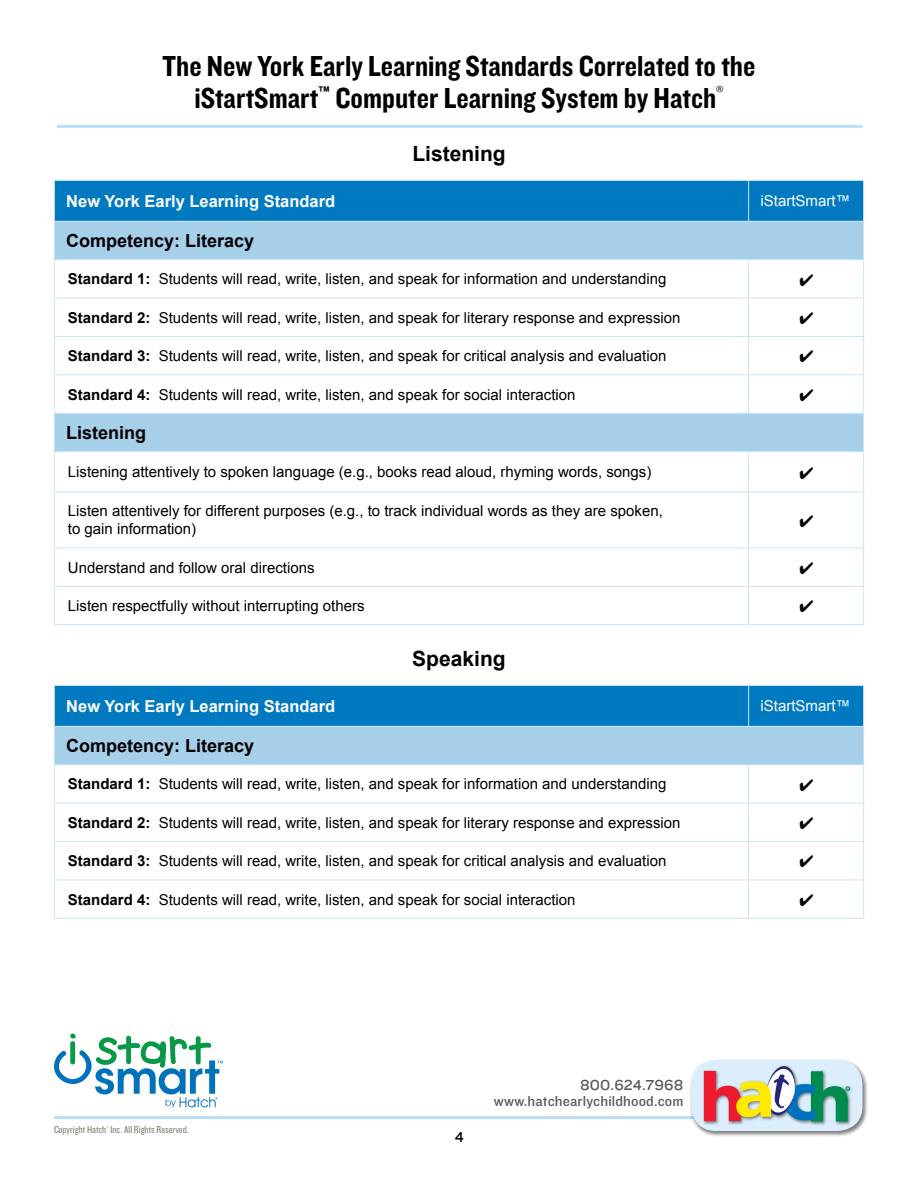
<style>
.page{position:relative;width:918px;height:1188px;background:#fff}
.page>*{position:absolute;margin:0;border:0;box-sizing:border-box;transform-origin:0 0}
.t1{font:30px/31.5px "Knockout 50 Welterweight";color:#000;text-align:center}
.t2{font:700 21px "Arial";color:#000}
.t3{font:700 18px "Arial";color:#000}
.t4{font:700 16.5px "Arial";color:#fff}
.t5{font:15px/18px "Arial";color:#000}
.t6{font:15px "Knockout 31 Junior Middlewt";letter-spacing:.01em;color:#58595b}
.t7{font:15px "Arial";color:#fff}
.t8{font:15px "Knockout 32 Junior Cruisewt";letter-spacing:.01em;color:#58595b}
.t9{font:15px "Knockout 32 Junior Cruisewt";color:#000}
.t10{font:10.5px "Knockout 29 Junior Ltweight";color:#828c78}
.s1{font-weight:700}
</style>
<div class="page">
<svg style="left:54px;top:1033px;width:169px;height:74px"></svg>
<hr style="left:54px;top:1116px;width:805px;height:3px;background:#b9e0f7">
<hr style="left:57px;top:125px;width:806px;height:3px;background:#b9e0f7">
<div style="left:690px;top:1059px;width:178px;height:78px;background:#000;opacity:.5"></div>
<div style="left:691px;top:1060px;width:171px;height:71px;background:#dceefb;border-radius:25px"></div>
<div style="left:702px;top:1065px;width:152px;height:61px;background:#000;opacity:.5"></div>
<svg style="left:704px;top:1066px;width:146px;height:56px"></svg>
<div style="left:55px;top:181px;width:808px;height:40px;background:#0079c1"></div>
<svg style="left:55px;top:222px;width:808px;height:229px"></svg>
<hr style="left:54px;top:181px;width:1px;height:40px;background:#cce4f3">
<hr style="left:748px;top:181px;width:1px;height:40px;background:#cce4f3">
<hr style="left:863px;top:181px;width:1px;height:40px;background:#cce4f3">
<hr style="left:54px;top:221px;width:695px;height:1px;background:#cce4f3">
<hr style="left:54px;top:222px;width:1px;height:37px;background:#cce4f3">
<hr style="left:749px;top:221px;width:115px;height:1px;background:#cce4f3">
<hr style="left:863px;top:222px;width:1px;height:37px;background:#cce4f3">
<hr style="left:54px;top:259px;width:695px;height:1px;background:#cce4f3">
<hr style="left:54px;top:260px;width:1px;height:38px;background:#cce4f3">
<hr style="left:749px;top:259px;width:115px;height:1px;background:#cce4f3">
<hr style="left:748px;top:260px;width:1px;height:38px;background:#cce4f3">
<hr style="left:863px;top:260px;width:1px;height:38px;background:#cce4f3">
<hr style="left:54px;top:298px;width:695px;height:1px;background:#cce4f3">
<hr style="left:54px;top:298px;width:1px;height:38px;background:#cce4f3">
<hr style="left:749px;top:298px;width:115px;height:1px;background:#cce4f3">
<hr style="left:748px;top:298px;width:1px;height:38px;background:#cce4f3">
<hr style="left:863px;top:298px;width:1px;height:38px;background:#cce4f3">
<hr style="left:54px;top:336px;width:695px;height:1px;background:#cce4f3">
<hr style="left:54px;top:337px;width:1px;height:37px;background:#cce4f3">
<hr style="left:749px;top:336px;width:115px;height:1px;background:#cce4f3">
<hr style="left:748px;top:337px;width:1px;height:37px;background:#cce4f3">
<hr style="left:863px;top:337px;width:1px;height:37px;background:#cce4f3">
<hr style="left:54px;top:374px;width:695px;height:1px;background:#cce4f3">
<hr style="left:54px;top:375px;width:1px;height:38px;background:#cce4f3">
<hr style="left:749px;top:374px;width:115px;height:1px;background:#cce4f3">
<hr style="left:748px;top:375px;width:1px;height:38px;background:#cce4f3">
<hr style="left:863px;top:375px;width:1px;height:38px;background:#cce4f3">
<hr style="left:54px;top:413px;width:695px;height:1px;background:#cce4f3">
<hr style="left:54px;top:414px;width:1px;height:37px;background:#cce4f3">
<hr style="left:749px;top:413px;width:115px;height:1px;background:#cce4f3">
<hr style="left:863px;top:414px;width:1px;height:37px;background:#cce4f3">
<hr style="left:54px;top:451px;width:695px;height:1px;background:#cce4f3">
<hr style="left:54px;top:452px;width:1px;height:40px;background:#cce4f3">
<hr style="left:749px;top:451px;width:115px;height:1px;background:#cce4f3">
<hr style="left:748px;top:452px;width:1px;height:40px;background:#cce4f3">
<hr style="left:863px;top:452px;width:1px;height:40px;background:#cce4f3">
<hr style="left:54px;top:492px;width:695px;height:1px;background:#cce4f3">
<hr style="left:54px;top:492px;width:1px;height:56px;background:#cce4f3">
<hr style="left:749px;top:492px;width:115px;height:1px;background:#cce4f3">
<hr style="left:748px;top:492px;width:1px;height:56px;background:#cce4f3">
<hr style="left:863px;top:492px;width:1px;height:56px;background:#cce4f3">
<hr style="left:54px;top:548px;width:695px;height:1px;background:#cce4f3">
<hr style="left:54px;top:548px;width:1px;height:38px;background:#cce4f3">
<hr style="left:749px;top:548px;width:115px;height:1px;background:#cce4f3">
<hr style="left:748px;top:548px;width:1px;height:38px;background:#cce4f3">
<hr style="left:863px;top:548px;width:1px;height:38px;background:#cce4f3">
<hr style="left:54px;top:586px;width:695px;height:1px;background:#cce4f3">
<hr style="left:54px;top:587px;width:1px;height:37px;background:#cce4f3">
<hr style="left:749px;top:586px;width:115px;height:1px;background:#cce4f3">
<hr style="left:748px;top:587px;width:1px;height:37px;background:#cce4f3">
<hr style="left:863px;top:587px;width:1px;height:37px;background:#cce4f3">
<hr style="left:54px;top:624px;width:695px;height:1px;background:#cce4f3">
<hr style="left:749px;top:624px;width:115px;height:1px;background:#cce4f3">
<hr style="left:54px;top:180px;width:695px;height:1px;background:#cce4f3">
<hr style="left:749px;top:180px;width:115px;height:1px;background:#cce4f3">
<div style="left:55px;top:686px;width:808px;height:40px;background:#0079c1"></div>
<div style="left:54px;top:726px;width:810px;height:39px;background:#a6d0e9"></div>
<hr style="left:54px;top:686px;width:1px;height:40px;background:#cce4f3">
<hr style="left:748px;top:686px;width:1px;height:40px;background:#cce4f3">
<hr style="left:863px;top:686px;width:1px;height:40px;background:#cce4f3">
<hr style="left:54px;top:726px;width:695px;height:1px;background:#cce4f3">
<hr style="left:54px;top:727px;width:1px;height:37px;background:#cce4f3">
<hr style="left:749px;top:726px;width:115px;height:1px;background:#cce4f3">
<hr style="left:863px;top:727px;width:1px;height:37px;background:#cce4f3">
<hr style="left:54px;top:764px;width:695px;height:1px;background:#cce4f3">
<hr style="left:54px;top:765px;width:1px;height:38px;background:#cce4f3">
<hr style="left:749px;top:764px;width:115px;height:1px;background:#cce4f3">
<hr style="left:748px;top:765px;width:1px;height:38px;background:#cce4f3">
<hr style="left:863px;top:765px;width:1px;height:38px;background:#cce4f3">
<hr style="left:54px;top:803px;width:695px;height:1px;background:#cce4f3">
<hr style="left:54px;top:804px;width:1px;height:37px;background:#cce4f3">
<hr style="left:749px;top:803px;width:115px;height:1px;background:#cce4f3">
<hr style="left:748px;top:804px;width:1px;height:37px;background:#cce4f3">
<hr style="left:863px;top:804px;width:1px;height:37px;background:#cce4f3">
<hr style="left:54px;top:841px;width:695px;height:1px;background:#cce4f3">
<hr style="left:54px;top:842px;width:1px;height:38px;background:#cce4f3">
<hr style="left:749px;top:841px;width:115px;height:1px;background:#cce4f3">
<hr style="left:748px;top:842px;width:1px;height:38px;background:#cce4f3">
<hr style="left:863px;top:842px;width:1px;height:38px;background:#cce4f3">
<hr style="left:54px;top:880px;width:695px;height:1px;background:#cce4f3">
<hr style="left:54px;top:880px;width:1px;height:38px;background:#cce4f3">
<hr style="left:749px;top:880px;width:115px;height:1px;background:#cce4f3">
<hr style="left:748px;top:880px;width:1px;height:38px;background:#cce4f3">
<hr style="left:863px;top:880px;width:1px;height:38px;background:#cce4f3">
<hr style="left:54px;top:918px;width:695px;height:1px;background:#cce4f3">
<hr style="left:749px;top:918px;width:115px;height:1px;background:#cce4f3">
<hr style="left:54px;top:685px;width:695px;height:1px;background:#cce4f3">
<hr style="left:749px;top:685px;width:115px;height:1px;background:#cce4f3">
<svg style="left:800px;top:274px;width:13px;height:12px"></svg>
<svg style="left:800px;top:312px;width:13px;height:12px"></svg>
<svg style="left:800px;top:351px;width:13px;height:12px"></svg>
<svg style="left:800px;top:389px;width:13px;height:12px"></svg>
<h1 class="t1" style="left:163px;top:50px;width:594px">The New York Early Learning Standards Correlated to the iStartSmart<sup>™</sup> Computer Learning System by Hatch<sup>®</sup></h1>
<h2 class="t2" style="left:412px;top:140px;width:95px">Listening</h2>
<p class="t4" style="left:66px;top:190px;width:270px">New York Early Learning Standard</p>
<p class="t7" style="left:761px;top:191px;width:92px">iStartSmart™</p>
<p class="t3" style="left:66px;top:229px;width:190px">Competency: Literacy</p>
<p class="t5" style="left:68px;top:270px;width:600px"><span class="s1">Standard 1:</span> Students will read, write, listen, and speak for information and understanding</p>
<p class="t5" style="left:68px;top:309px;width:614px"><span class="s1">Standard 2:</span> Students will read, write, listen, and speak for literary response and expression</p>
<p class="t5" style="left:68px;top:347px;width:600px"><span class="s1">Standard 3:</span> Students will read, write, listen, and speak for critical analysis and evaluation</p>
<p class="t5" style="left:68px;top:385px;width:509px"><span class="s1">Standard 4:</span> Students will read, write, listen, and speak for social interaction</p>
<p class="t3" style="left:66px;top:421px;width:82px">Listening</p>
<p class="t5" style="left:68px;top:463px;width:585px">Listening attentively to spoken language (e.g., books read aloud, rhyming words, songs)</p>
<p class="t5" style="left:68px;top:502px;width:597px">Listen attentively for different purposes (e.g., to track individual words as they are spoken, to gain information)</p>
<p class="t5" style="left:68px;top:558px;width:248px">Understand and follow oral directions</p>
<p class="t5" style="left:68px;top:597px;width:298px">Listen respectfully without interrupting others</p>
<h2 class="t2" style="left:412px;top:645px;width:95px">Speaking</h2>
<p class="t4" style="left:66px;top:695px;width:270px">New York Early Learning Standard</p>
<p class="t7" style="left:761px;top:696px;width:92px">iStartSmart™</p>
<p class="t3" style="left:66px;top:734px;width:190px">Competency: Literacy</p>
<p class="t5" style="left:68px;top:775px;width:600px"><span class="s1">Standard 1:</span> Students will read, write, listen, and speak for information and understanding</p>
<p class="t5" style="left:68px;top:814px;width:614px"><span class="s1">Standard 2:</span> Students will read, write, listen, and speak for literary response and expression</p>
<p class="t5" style="left:68px;top:852px;width:600px"><span class="s1">Standard 3:</span> Students will read, write, listen, and speak for critical analysis and evaluation</p>
<p class="t5" style="left:68px;top:891px;width:509px"><span class="s1">Standard 4:</span> Students will read, write, listen, and speak for social interaction</p>
<p class="t10" style="left:54px;top:1123px;width:136px">Copyright Hatch<sup>®</sup> Inc. All Rights Reserved.</p>
<p class="t9" style="left:455px;top:1127px;width:11px">4</p>
<p class="t8" style="left:580px;top:1074px;width:105px">800.624.7968</p>
<p class="t6" style="left:494px;top:1091px;width:191px">www.hatchearlychildhood.com</p>
</div>
